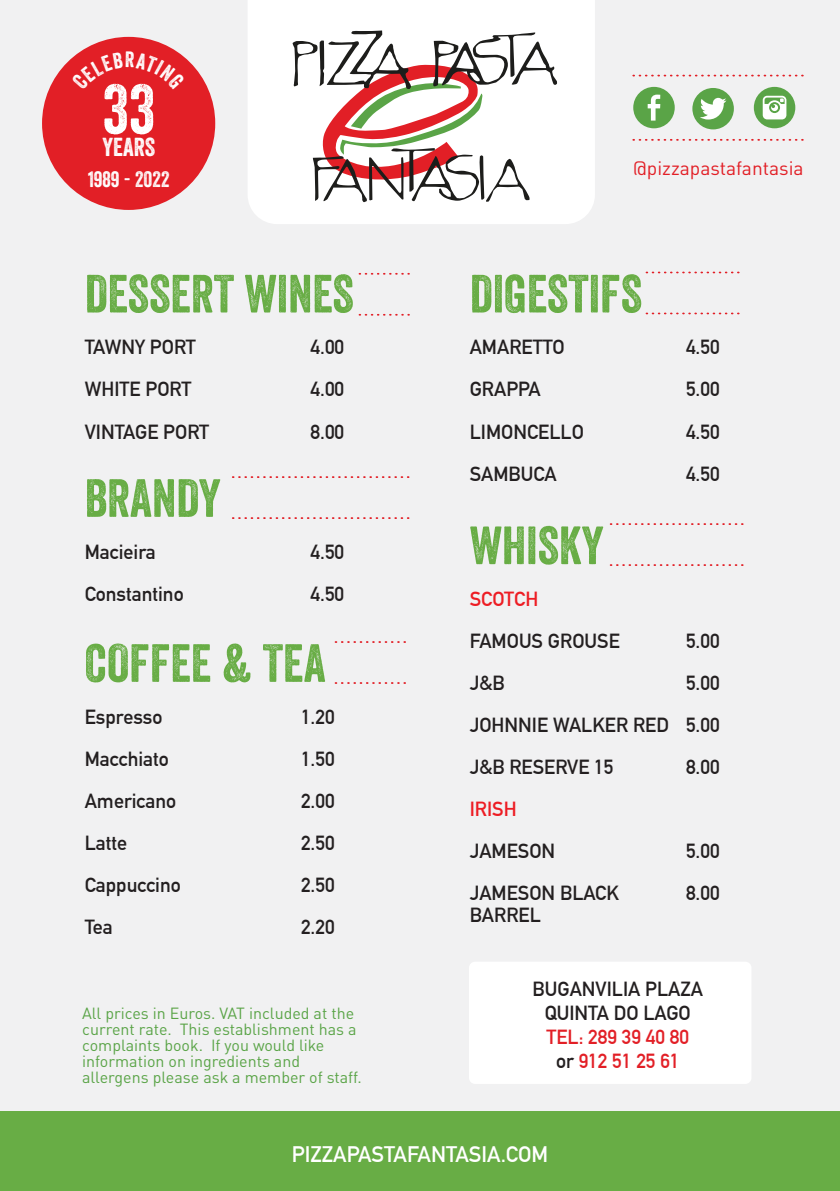
<style>
.page{position:relative;width:840px;height:1191px;background:#fff}
.page>*{position:absolute;margin:0;border:0;box-sizing:border-box;transform-origin:0 0}
.t1{font:67.8px "Veneer";color:#fff}
.t2{font:52px "Veneer";color:#68ad45}
.t3{font:25.2px "Veneer";color:#fff}
.t4{font:700 22px "DIN Alternate";color:#fff}
.t5{font:21.6px "Veneer";color:#fff}
.t6{font:700 20px/42px "DIN Alternate";color:#231f20;text-align:center}
.t7{font:700 20px/24px "DIN Alternate";color:#e21f26;text-align:center}
.t8{font:700 20px "DIN Alternate";color:#ed1d24}
.t9{font:19.2px "DIN Pro";color:#e21f26}
.t10{font:16px/16px "DIN Pro";color:#5aa447}
.s1{color:#231f20}
</style>
<div class="page">
<div style="left:0;top:0;width:839px;height:1191px;background:#f1f1f2"></div>
<svg style="left:646px;top:272px;width:94px;height:1px"></svg>
<svg style="left:646px;top:313px;width:94px;height:1px"></svg>
<svg style="left:232px;top:476px;width:177px;height:2px"></svg>
<svg style="left:232px;top:517px;width:177px;height:2px"></svg>
<svg style="left:359px;top:273px;width:50px;height:2px"></svg>
<svg style="left:359px;top:314px;width:50px;height:2px"></svg>
<svg style="left:610px;top:523px;width:132px;height:2px"></svg>
<svg style="left:610px;top:564px;width:132px;height:2px"></svg>
<div style="left:468px;top:961px;width:283px;height:123px;background:#fff;border-radius:6px"></div>
<div style="left:248px;top:0;width:346px;height:224px;background:#fff"></div>
<svg style="left:292px;top:30px;width:265px;height:172px"></svg>
<div style="left:0;top:1111px;width:839px;height:80px;background:#68ad45"></div>
<div style="left:633px;top:87px;width:41px;height:41px;background:#5aa447;border-radius:50%"></div>
<svg style="left:647px;top:95px;width:13px;height:26px"></svg>
<div style="left:692px;top:88px;width:41px;height:41px;background:#5aa447;border-radius:50%"></div>
<svg style="left:700px;top:98px;width:26px;height:21px"></svg>
<div style="left:753px;top:87px;width:41px;height:41px;background:#5aa447;border-radius:50%"></div>
<svg style="left:762px;top:96px;width:24px;height:23px"></svg>
<svg style="left:633px;top:75px;width:171px;height:1px"></svg>
<svg style="left:633px;top:139px;width:171px;height:2px"></svg>
<svg style="left:335px;top:641px;width:71px;height:2px"></svg>
<svg style="left:335px;top:682px;width:71px;height:2px"></svg>
<div style="left:42px;top:37px;width:173px;height:173px;background:#e21f26;border-radius:50%"></div>
<svg style="left:71px;top:52px;width:114px;height:7px"></svg>
<h1 class="t1" style="left:102px;top:68px;width:54px">33</h1>
<p class="t3" style="left:102px;top:131px;width:54px">YEARS</p>
<p class="t5" style="left:88px;top:165px;width:83px">1989 - 2022</p>
<h2 class="t2" style="left:85px;top:262px;width:270px">DESSERT WINES</h2>
<p class="t6" style="left:85px;top:325px;width:112px">TAWNY PORT</p>
<p class="t6" style="left:310px;top:325px;width:35px">4.00</p>
<p class="t6" style="left:85px;top:367px;width:108px">WHITE PORT</p>
<p class="t6" style="left:310px;top:367px;width:35px">4.00</p>
<p class="t6" style="left:85px;top:409px;width:126px">VINTAGE PORT</p>
<p class="t6" style="left:310px;top:409px;width:35px">8.00</p>
<h2 class="t2" style="left:85px;top:466px;width:137px">BRANDY</h2>
<p class="t6" style="left:85px;top:529px;width:73px">Macieira</p>
<p class="t6" style="left:310px;top:529px;width:35px">4.50</p>
<p class="t6" style="left:85px;top:571px;width:100px">Constantino</p>
<p class="t6" style="left:310px;top:571px;width:35px">4.50</p>
<h2 class="t2" style="left:85px;top:631px;width:242px">COFFEE &amp; TEA</h2>
<p class="t6" style="left:85px;top:694px;width:79px">Espresso</p>
<p class="t6" style="left:301px;top:694px;width:35px">1.20</p>
<p class="t6" style="left:85px;top:736px;width:86px">Macchiato</p>
<p class="t6" style="left:301px;top:736px;width:35px">1.50</p>
<p class="t6" style="left:85px;top:778px;width:93px">Americano</p>
<p class="t6" style="left:301px;top:778px;width:35px">2.00</p>
<p class="t6" style="left:85px;top:820px;width:44px">Latte</p>
<p class="t6" style="left:301px;top:820px;width:35px">2.50</p>
<p class="t6" style="left:85px;top:862px;width:97px">Cappuccino</p>
<p class="t6" style="left:301px;top:862px;width:35px">2.50</p>
<p class="t6" style="left:85px;top:904px;width:29px">Tea</p>
<p class="t6" style="left:301px;top:904px;width:35px">2.20</p>
<p class="t10" style="left:82px;top:1003px;width:281px">All prices in Euros. VAT included at the current rate. This establishment has a complaints book. If you would like information on ingredients and allergens please ask a member of staff.</p>
<p class="t9" style="left:633px;top:153px;width:172px">@pizzapastafantasia</p>
<h2 class="t2" style="left:469px;top:262px;width:174px">DIGESTIFS</h2>
<p class="t6" style="left:469px;top:325px;width:96px">AMARETTO</p>
<p class="t6" style="left:685px;top:325px;width:35px">4.50</p>
<p class="t6" style="left:469px;top:367px;width:73px">GRAPPA</p>
<p class="t6" style="left:685px;top:367px;width:35px">5.00</p>
<p class="t6" style="left:469px;top:409px;width:116px">LIMONCELLO</p>
<p class="t6" style="left:685px;top:409px;width:35px">4.50</p>
<p class="t6" style="left:469px;top:451px;width:88px">SAMBUCA</p>
<p class="t6" style="left:685px;top:451px;width:35px">4.50</p>
<h2 class="t2" style="left:469px;top:513px;width:135px">WHISKY</h2>
<p class="t8" style="left:469px;top:584px;width:70px">SCOTCH</p>
<p class="t6" style="left:469px;top:619px;width:151px">FAMOUS GROUSE</p>
<p class="t6" style="left:685px;top:619px;width:35px">5.00</p>
<p class="t6" style="left:469px;top:661px;width:36px">J&amp;B</p>
<p class="t6" style="left:469px;top:661px;width:251px;text-align:justify;text-indent:216px">5.00<br>JOHNNIE WALKER RED 5.00<br>J&amp;B RESERVE 15</p>
<p class="t6" style="left:685px;top:745px;width:35px">8.00</p>
<p class="t8" style="left:469px;top:794px;width:48px">IRISH</p>
<p class="t6" style="left:469px;top:829px;width:87px">JAMESON</p>
<p class="t6" style="left:685px;top:829px;width:35px">5.00</p>
<p class="t6" style="left:469px;top:871px;width:151px">JAMESON BLACK</p>
<p class="t6" style="left:685px;top:871px;width:35px">8.00</p>
<p class="t6" style="left:469px;top:893px;width:73px">BARREL</p>
<p class="t6" style="left:532px;top:975px;width:172px;line-height:24px">BUGANVILIA PLAZA<br>QUINTA DO LAGO</p>
<p class="t7" style="left:546px;top:1023px;width:144px">TEL: 289 39 40 80 <span class="s1">or</span> 912 51 25 61</p>
<p class="t4" style="left:291px;top:1137px;width:258px">PIZZAPASTAFANTASIA.COM</p>
</div>
